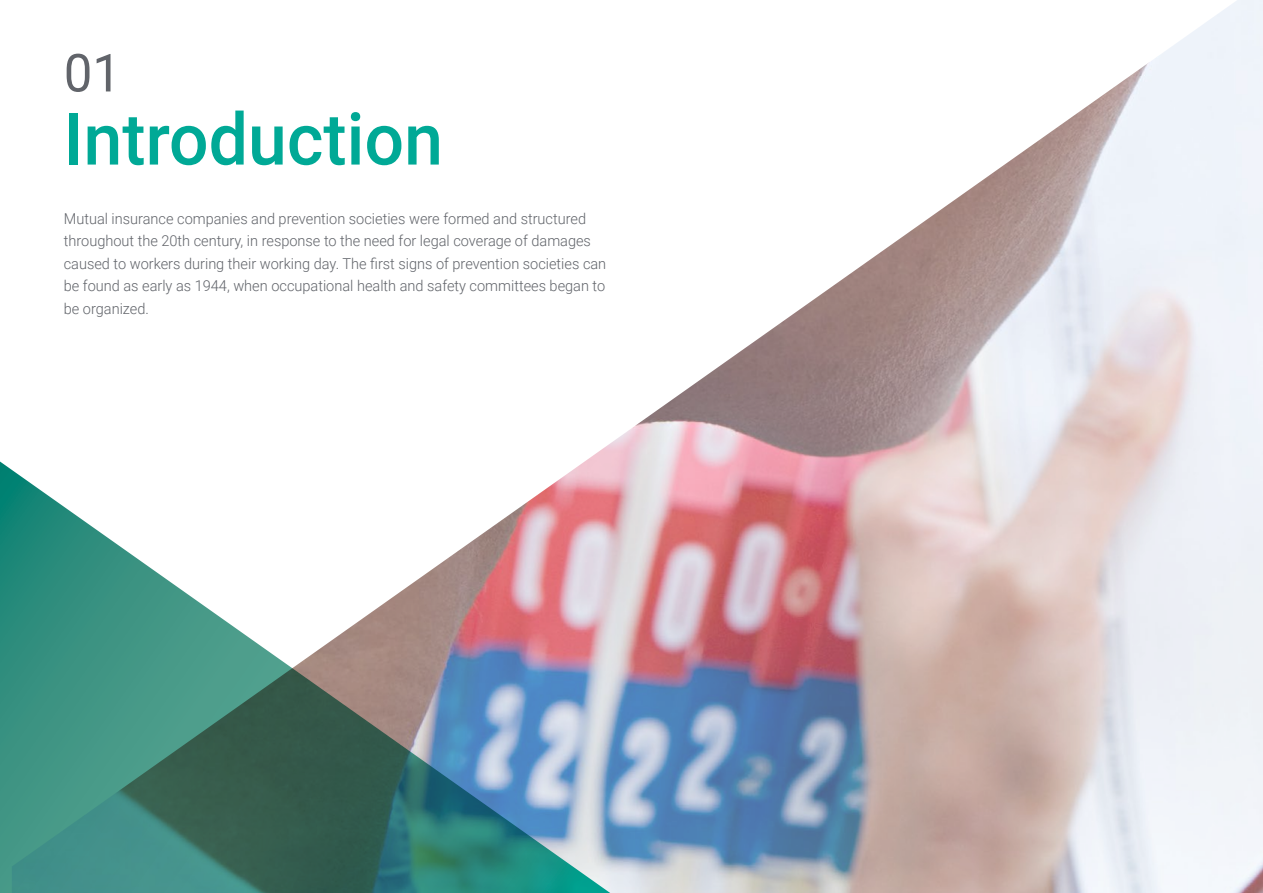
<style>
.page{position:relative;width:1263px;height:893px;background:#fff}
.page>*{position:absolute;margin:0;border:0;box-sizing:border-box;transform-origin:0 0}
.t1{font:500 72px "Roboto";color:#00a996}
.t2{font:52.5px "Roboto";color:#61646a}
.t3{font:300 15px/22.5px "Roboto";color:#61646a}
</style>
<div class="page">
<img style="left:607px;top:0;width:656px;height:893px">
<svg style="left:0;top:446px;width:640px;height:447px"></svg>
<h2 class="t2" style="left:64px;top:36px;width:59px">01</h2>
<h1 class="t1" style="left:64px;top:89px;width:381px">Introduction</h1>
<p class="t3" style="left:64px;top:207px;width:544px">Mutual insurance companies and prevention societies were formed and structured throughout the 20th century, in response to the need for legal coverage of damages caused to workers during their working day. The first signs of prevention societies can be found as early as 1944, when occupational health and safety committees began to be organized.</p>
</div>
